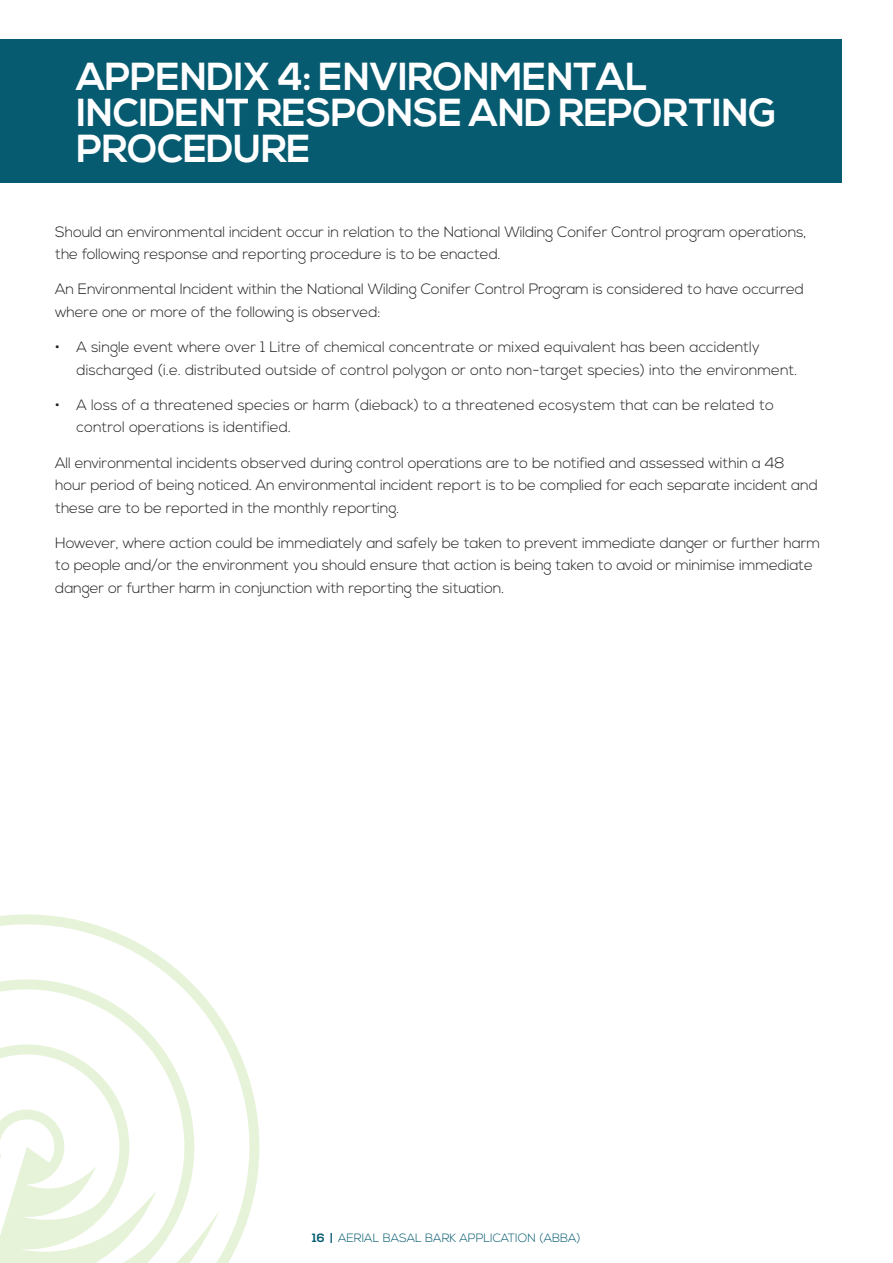
<style>
.page{position:relative;width:893px;height:1263px;background:#fff}
.page>*{position:absolute;margin:0;border:0;box-sizing:border-box;transform-origin:0 0}
.t1{font:700 39px/36px "Nexa";letter-spacing:-.01em;color:#fff}
.BODY{font:300 15px/22.5px "Nexa";letter-spacing:-.01em;color:#231f20}
.BULLETS{font:300 15px/22.5px "Nexa";color:#231f20}
.t2{font:300 12px "Nexa";color:#065b70}
.s1{font-weight:700}
</style>
<div class="page">
<svg style="left:0;top:914px;width:260px;height:349px"></svg>
<div style="left:0;top:39px;width:842px;height:144px;background:#065b70"></div>
<p class="t1" style="left:77px;top:60px;width:701px">APPENDIX 4: ENVIRONMENTAL<br>INCIDENT RESPONSE AND REPORTING<br>PROCEDURE</p>
<p class="BODY" style="left:55px;top:221px;width:753px">Should an environmental incident occur in relation to the National Wilding Conifer Control program operations, the following response and reporting procedure is to be enacted.</p>
<p class="BODY" style="left:55px;top:279px;width:750px">An Environmental Incident within the National Wilding Conifer Control Program is considered to have occurred where one or more of the following is observed:</p>
<p class="BULLETS" style="left:77px;top:336px;width:722px;text-indent:-21px">• A single event where over 1 Litre of chemical concentrate or mixed equivalent has been accidently discharged (i.e. distributed outside of control polygon or onto non-target species) into the environment.</p>
<p class="BULLETS" style="left:77px;top:394px;width:699px;text-indent:-21px">• A loss of a threatened species or harm (dieback) to a threatened ecosystem that can be related to control operations is identified.</p>
<p class="BODY" style="left:55px;top:452px;width:764px">All environmental incidents observed during control operations are to be notified and assessed within a 48 hour period of being noticed. An environmental incident report is to be complied for each separate incident and these are to be reported in the monthly reporting.</p>
<p class="BODY" style="left:55px;top:532px;width:766px">However, where action could be immediately and safely be taken to prevent immediate danger or further harm to people and/or the environment you should ensure that action is being taken to avoid or minimise immediate danger or further harm in conjunction with reporting the situation.</p>
<p class="t2" style="left:312px;top:1231px;width:270px"><span class="s1">16 |</span> AERIAL BASAL BARK APPLICATION (ABBA)</p>
</div>
